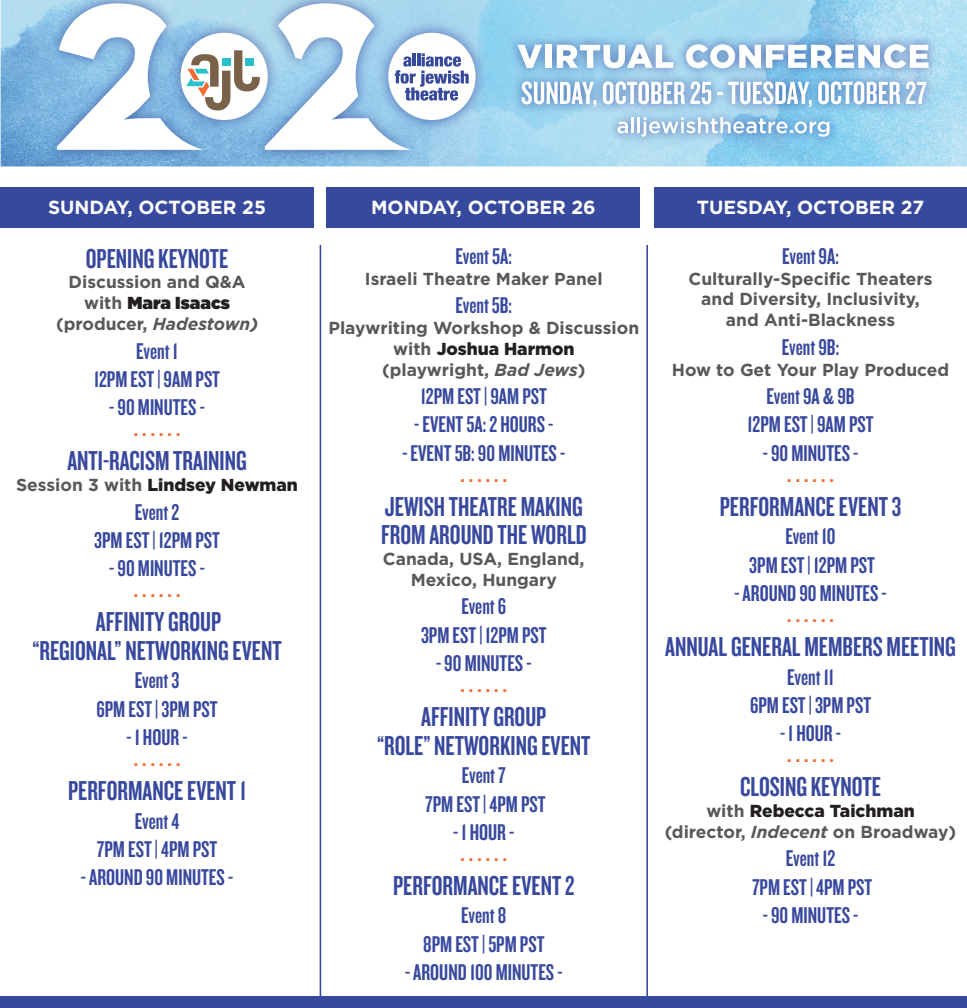
<style>
.page{position:relative;width:967px;height:1008px;background:#fff}
.page>*{position:absolute;margin:0;border:0;box-sizing:border-box;transform-origin:0 0}
.t1{font:28.4px/28.4px "Knockout HTF48 Featherweight";color:#37489e;text-align:center}
.t2{font:23.6px/28.4px "Knockout HTF48 Featherweight";color:#37489e;text-align:center}
.t3{font:700 19px "Gotham";letter-spacing:-.03em;color:#fff}
.t4{font:700 17.4px/20.8px "Gotham";color:#57585a;text-align:center}
.t5{font:700 17.4px "Gotham";color:#f26d37}
.t6{font:900 17.4px "Gotham";color:#231f20}
.t7{font:700 17.4px "Gotham";color:#f26c37}
.s1{font-weight:900;color:#231f20}
.s2{font-style:italic}
.s3{font-weight:700;color:#57585a}
</style>
<div class="page">
<div style="left:0;top:187px;width:313px;height:41px;background:#37499d"></div>
<div style="left:326px;top:187px;width:314px;height:41px;background:#37499d"></div>
<div style="left:654px;top:187px;width:313px;height:41px;background:#37499d"></div>
<div style="left:0;top:996px;width:967px;height:12px;background:#37499d"></div>
<img style="left:1px;top:0;width:966px;height:166px">
<img style="left:45px;top:0;width:443px;height:163px">
<div style="left:388px;top:33px;width:87px;height:87px;background:#fff;border-radius:50%"></div>
<svg style="left:57px;top:3px;width:412px;height:147px"></svg>
<img style="left:508px;top:34px;width:431px;height:113px">
<svg style="left:517px;top:45px;width:25px;height:23px"></svg>
<div style="left:545px;top:45px;width:7px;height:23px;background:#fff"></div>
<svg style="left:557px;top:45px;width:116px;height:23px"></svg>
<svg style="left:686px;top:44px;width:242px;height:24px"></svg>
<svg style="left:521px;top:81px;width:75px;height:26px"></svg>
<svg style="left:603px;top:81px;width:108px;height:23px"></svg>
<svg style="left:717px;top:81px;width:94px;height:26px"></svg>
<svg style="left:818px;top:81px;width:108px;height:23px"></svg>
<svg style="left:617px;top:122px;width:11px;height:11px"></svg>
<hr style="left:631px;top:117px;width:3px;height:16px;background:#fff">
<hr style="left:637px;top:117px;width:3px;height:16px;background:#fff">
<svg style="left:641px;top:117px;width:188px;height:20px"></svg>
<hr style="left:320px;top:245px;width:1px;height:763px;background:#37489e">
<hr style="left:646px;top:245px;width:2px;height:763px;background:#37489e">
<p class="t3" style="left:48px;top:196px;width:219px">SUNDAY, OCTOBER 25</p>
<p class="t3" style="left:371px;top:196px;width:226px">MONDAY, OCTOBER 26</p>
<p class="t3" style="left:696px;top:196px;width:229px">TUESDAY, OCTOBER 27</p>
<p class="t1" style="left:86px;top:244px;width:144px">OPENING KEYNOTE</p>
<p class="t4" style="left:56px;top:271px;width:203px">Discussion and Q&amp;A with <span class="s1">Mara Isaacs </span>(producer, <span class="s2">Hadestown)</span></p>
<p class="t2" style="left:94px;top:337px;width:127px">Event 1<br>12PM EST | 9AM PST</p>
<p class="t2" style="left:109px;top:394px;width:97px">- 90 MINUTES -</p>
<p class="t7" style="left:133px;top:420px;width:49px">......</p>
<p class="t1" style="left:67px;top:447px;width:181px">ANTI-RACISM TRAINING</p>
<p class="t6" style="left:16px;top:475px;width:283px"><span class="s3">Session 3 with</span> Lindsey Newman</p>
<p class="t2" style="left:94px;top:498px;width:127px">Event 2<br>3PM EST | 12PM PST</p>
<p class="t2" style="left:109px;top:555px;width:97px">- 90 MINUTES -</p>
<p class="t7" style="left:133px;top:581px;width:49px">......</p>
<p class="t1" style="left:32px;top:608px;width:251px">AFFINITY GROUP<br>“REGIONAL” NETWORKING EVENT</p>
<p class="t2" style="left:96px;top:667px;width:123px">Event 3<br>6PM EST | 3PM PST</p>
<p class="t2" style="left:127px;top:724px;width:62px">- 1 HOUR -</p>
<p class="t5" style="left:133px;top:750px;width:49px">......</p>
<p class="t1" style="left:68px;top:777px;width:180px">PERFORMANCE EVENT 1</p>
<p class="t2" style="left:97px;top:807px;width:122px">Event 4<br>7PM EST | 4PM PST</p>
<p class="t2" style="left:81px;top:864px;width:154px">- AROUND 90 MINUTES -</p>
<p class="t2" style="left:455px;top:242px;width:58px">Event 5A:</p>
<p class="t4" style="left:365px;top:268px;width:239px">Israeli Theatre Maker Panel</p>
<p class="t2" style="left:455px;top:291px;width:58px">Event 5B:</p>
<p class="t4" style="left:328px;top:317px;width:312px">Playwriting Workshop &amp; Discussion with <span class="s1">Joshua Harmon<br></span>(playwright, <span class="s2">Bad Jews</span>)</p>
<p class="t2" style="left:421px;top:382px;width:127px">12PM EST | 9AM PST</p>
<p class="t2" style="left:414px;top:411px;width:141px">- EVENT 5A: 2 HOURS -</p>
<p class="t2" style="left:402px;top:439px;width:164px">- EVENT 5B: 90 MINUTES -</p>
<p class="t7" style="left:460px;top:466px;width:49px">......</p>
<p class="t1" style="left:381px;top:493px;width:207px;text-align:left">JEWISH THEATRE MAKING<br>FROM AROUND THE WORLD</p>
<p class="t4" style="left:383px;top:548px;width:203px">Canada, USA, England,<br>Mexico, Hungary</p>
<p class="t2" style="left:421px;top:593px;width:127px">Event 6<br>3PM EST | 12PM PST</p>
<p class="t2" style="left:436px;top:650px;width:97px">- 90 MINUTES -</p>
<p class="t5" style="left:460px;top:676px;width:49px">......</p>
<p class="t1" style="left:377px;top:703px;width:215px">AFFINITY GROUP<br>“ROLE” NETWORKING EVENT</p>
<p class="t2" style="left:425px;top:761px;width:122px">Event 7<br>7PM EST | 4PM PST</p>
<p class="t2" style="left:453px;top:818px;width:62px">- 1 HOUR -</p>
<p class="t5" style="left:460px;top:845px;width:49px">......</p>
<p class="t1" style="left:393px;top:872px;width:183px">PERFORMANCE EVENT 2</p>
<p class="t2" style="left:423px;top:902px;width:123px">Event 8<br>8PM EST | 5PM PST</p>
<p class="t2" style="left:405px;top:959px;width:159px">- AROUND 100 MINUTES -</p>
<p class="t2" style="left:782px;top:242px;width:58px">Event 9A:</p>
<p class="t4" style="left:688px;top:268px;width:245px">Culturally-Specific Theaters and Diversity, Inclusivity, and Anti-Blackness</p>
<p class="t2" style="left:782px;top:333px;width:59px">Event 9B:</p>
<p class="t4" style="left:672px;top:359px;width:279px">How to Get Your Play Produced</p>
<p class="t2" style="left:747px;top:382px;width:127px">Event 9A &amp; 9B<br>12PM EST | 9AM PST</p>
<p class="t2" style="left:763px;top:439px;width:97px">- 90 MINUTES -</p>
<p class="t7" style="left:787px;top:466px;width:49px">......</p>
<p class="t1" style="left:720px;top:493px;width:183px">PERFORMANCE EVENT 3</p>
<p class="t2" style="left:749px;top:523px;width:127px">Event 10<br>3PM EST | 12PM PST</p>
<p class="t2" style="left:734px;top:580px;width:154px">- AROUND 90 MINUTES -</p>
<p class="t5" style="left:787px;top:606px;width:49px">......</p>
<p class="t1" style="left:665px;top:633px;width:292px">ANNUAL GENERAL MEMBERS MEETING</p>
<p class="t2" style="left:750px;top:663px;width:123px">Event 11<br>6PM EST | 3PM PST</p>
<p class="t2" style="left:780px;top:720px;width:62px">- 1 HOUR -</p>
<p class="t5" style="left:787px;top:746px;width:49px">......</p>
<p class="t1" style="left:740px;top:773px;width:142px">CLOSING KEYNOTE</p>
<p class="t4" style="left:664px;top:800px;width:293px">with <span class="s1">Rebecca Taichman </span>(director, <span class="s2">Indecent</span> on Broadway)</p>
<p class="t2" style="left:752px;top:845px;width:122px">Event 12<br>7PM EST | 4PM PST</p>
<p class="t2" style="left:763px;top:902px;width:97px">- 90 MINUTES -</p>
</div>
